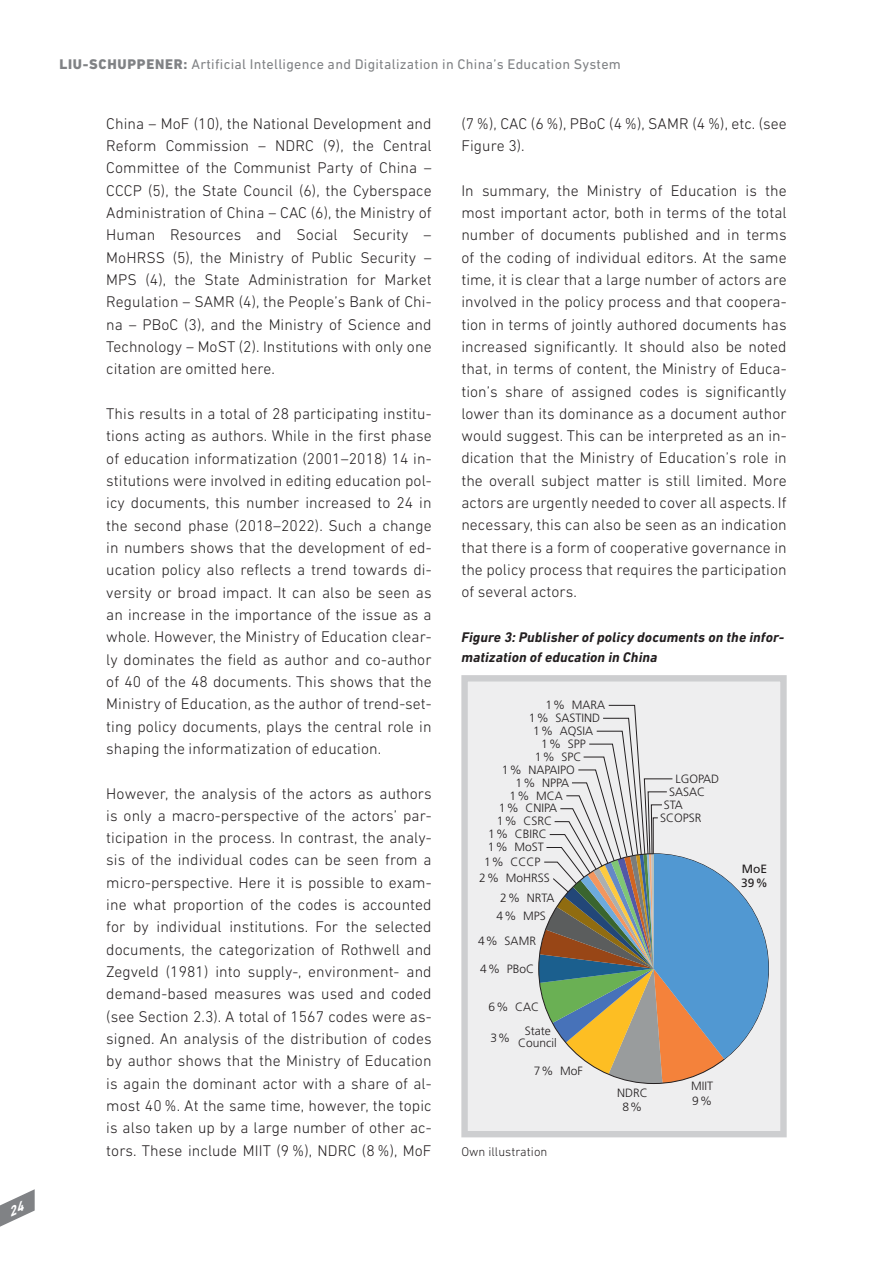
<style>
.page{position:relative;width:893px;height:1263px;background:#fff}
.page>*{position:absolute;margin:0;border:0;box-sizing:border-box;transform-origin:0 0}
.t1{font:300 15.75px/22.4px "DIN Next LT Pro";letter-spacing:.005em;color:#231f20;text-align:justify}
.t2{font:14.25px "DIN Next LT Pro";letter-spacing:.02em;color:#808285}
.t3{font:italic 700 14.25px/20.2px "DIN Next LT Pro";letter-spacing:.01em;color:#231f20}
.t4{font:300 12.75px "DIN Next LT Pro";letter-spacing:.005em;color:#231f20}
.t5{font:300 12px/14.4px "Frutiger";color:#231f20}
.t6{font:12px/14.4px "Frutiger";color:#231f20}
.s1{font-weight:800}
</style>
<div class="page">
<div style="left:465px;top:678px;width:318px;height:456px;background:#eeeeef"></div>
<svg style="left:539px;top:705px;width:229px;height:378px"></svg>
<div style="left:461px;top:675px;width:326px;height:462px;border:6px solid #cdced0"></div>
<svg style="left:0;top:1189px;width:35px;height:38px"></svg>
<p class="t2" style="left:60px;top:56px;width:563px"><span class="s1">LIU-SCHUPPENER:</span> Artificial Intelligence and Digitalization in China’s Education System</p>
<p class="t1" style="left:106px;top:112px;width:327px">China – MoF (10), the National Development and Reform Commission – NDRC (9), the Central Committee of the Communist Party of China – CCCP (5), the State Council (6), the Cyberspace Administration of China – CAC (6), the Ministry of Human Resources and Social Security – MoHRSS (5), the Ministry of Public Security – MPS (4), the State Administration for Market Regulation – SAMR (4), the People’s Bank of Chi&shy;na – PBoC (3), and the Ministry of Science and Technology – MoST (2). Institutions with only one citation are omitted here.</p>
<p class="t1" style="left:106px;top:402px;width:327px">This results in a total of 28 participating institu&shy;tions acting as authors. While in the first phase of education informatization (2001–2018) 14 in&shy;stitutions were involved in editing education pol&shy;icy documents, this number increased to 24 in the second phase (2018–2022). Such a change in numbers shows that the development of ed&shy;ucation policy also reflects a trend towards di&shy;versity or broad impact. It can also be seen as an increase in the importance of the issue as a whole. However, the Ministry of Education clear&shy;ly dominates the field as author and co-author of 40 of the 48 documents. This shows that the Ministry of Education, as the author of trend-set&shy;ting policy documents, plays the central role in shaping the informatization of education.</p>
<p class="t1" style="left:106px;top:782px;width:327px">However, the analysis of the actors as authors is only a macro-perspective of the actors’ par&shy;ticipation in the process. In contrast, the analy&shy;sis of the individual codes can be seen from a micro-perspective. Here it is possible to exam&shy;ine what proportion of the codes is accounted for by individual institutions. For the selected documents, the categorization of Rothwell and Zegveld (1981) into supply-, environment- and demand-based measures was used and coded (see Section 2.3). A total of 1567 codes were as&shy;signed. An analysis of the distribution of codes by author shows that the Ministry of Education is again the dominant actor with a share of al&shy;most 40 %. At the same time, however, the topic is also taken up by a large number of other ac&shy;tors. These include MIIT (9 %), NDRC (8 %), MoF</p>
<p class="t1" style="left:461px;top:112px;width:327px">(7 %), CAC (6 %), PBoC (4 %), SAMR (4 %), etc. (see<br>Figure 3).</p>
<p class="t1" style="left:461px;top:179px;width:327px">In summary, the Ministry of Education is the most important actor, both in terms of the total number of documents published and in terms of the coding of individual editors. At the same time, it is clear that a large number of actors are involved in the policy process and that coopera&shy;tion in terms of jointly authored documents has increased significantly. It should also be noted that, in terms of content, the Ministry of Educa&shy;tion’s share of assigned codes is significantly lower than its dominance as a document author would suggest. This can be interpreted as an in&shy;dication that the Ministry of Education’s role in the overall subject matter is still limited. More actors are urgently needed to cover all aspects. If necessary, this can also be seen as an indication that there is a form of cooperative governance in the policy process that requires the participation of several actors.</p>
<p class="t3" style="left:461px;top:627px;width:324px">Figure 3: Publisher of policy documents on the infor&shy;matization of education in China</p>
<p class="t5" style="left:545px;top:698px;width:61px">1% MARA</p>
<p class="t5" style="left:529px;top:711px;width:73px">1% SASTIND</p>
<p class="t5" style="left:533px;top:723px;width:61px">1% AQSIA</p>
<p class="t5" style="left:541px;top:736px;width:46px">1% SPP</p>
<p class="t5" style="left:535px;top:749px;width:48px">1% SPC</p>
<p class="t5" style="left:502px;top:762px;width:74px">1% NAPAIPO</p>
<p class="t5" style="left:515px;top:775px;width:55px">1% NPPA</p>
<p class="t5" style="left:510px;top:788px;width:55px">1% MCA</p>
<p class="t5" style="left:499px;top:801px;width:60px">1% CNIPA</p>
<p class="t5" style="left:497px;top:814px;width:57px">1% CSRC</p>
<p class="t5" style="left:488px;top:827px;width:60px">1% CBIRC</p>
<p class="t5" style="left:488px;top:840px;width:57px">1% MoST</p>
<p class="t5" style="left:484px;top:854px;width:58px">1% CCCP</p>
<p class="t5" style="left:479px;top:871px;width:72px">2% MoHRSS</p>
<p class="t5" style="left:500px;top:890px;width:56px">2% NRTA</p>
<p class="t5" style="left:478px;top:902px;width:69px;line-height:25.8px;text-indent:19px">4% MPS<br>4% SAMR</p>
<p class="t5" style="left:480px;top:961px;width:55px">4% PBoC</p>
<p class="t5" style="left:525px;top:994px;width:27px;line-height:24.8px;text-indent:-36px">6% CAC<br>State</p>
<p class="t5" style="left:518px;top:1036px;width:40px">Council</p>
<p class="t5" style="left:534px;top:1063px;width:51px">7% MoF</p>
<p class="t5" style="left:490px;top:1030px;width:21px">3%</p>
<p class="t4" style="left:461px;top:1144px;width:88px">Own illustration</p>
<p class="t5" style="left:669px;top:772px;width:52px;line-height:13px;text-indent:6px">LGOPAD<br>SASAC</p>
<p class="t5" style="left:664px;top:798px;width:21px">STA</p>
<p class="t5" style="left:660px;top:811px;width:43px">SCOPSR</p>
<p class="t6" style="left:741px;top:861px;width:28px">MoE<br>39%</p>
<p class="t5" style="left:617px;top:1085px;width:32px;text-align:center">NDRC<br>8%</p>
<p class="t5" style="left:691px;top:1079px;width:23px">MIIT<br>9%</p>
</div>
